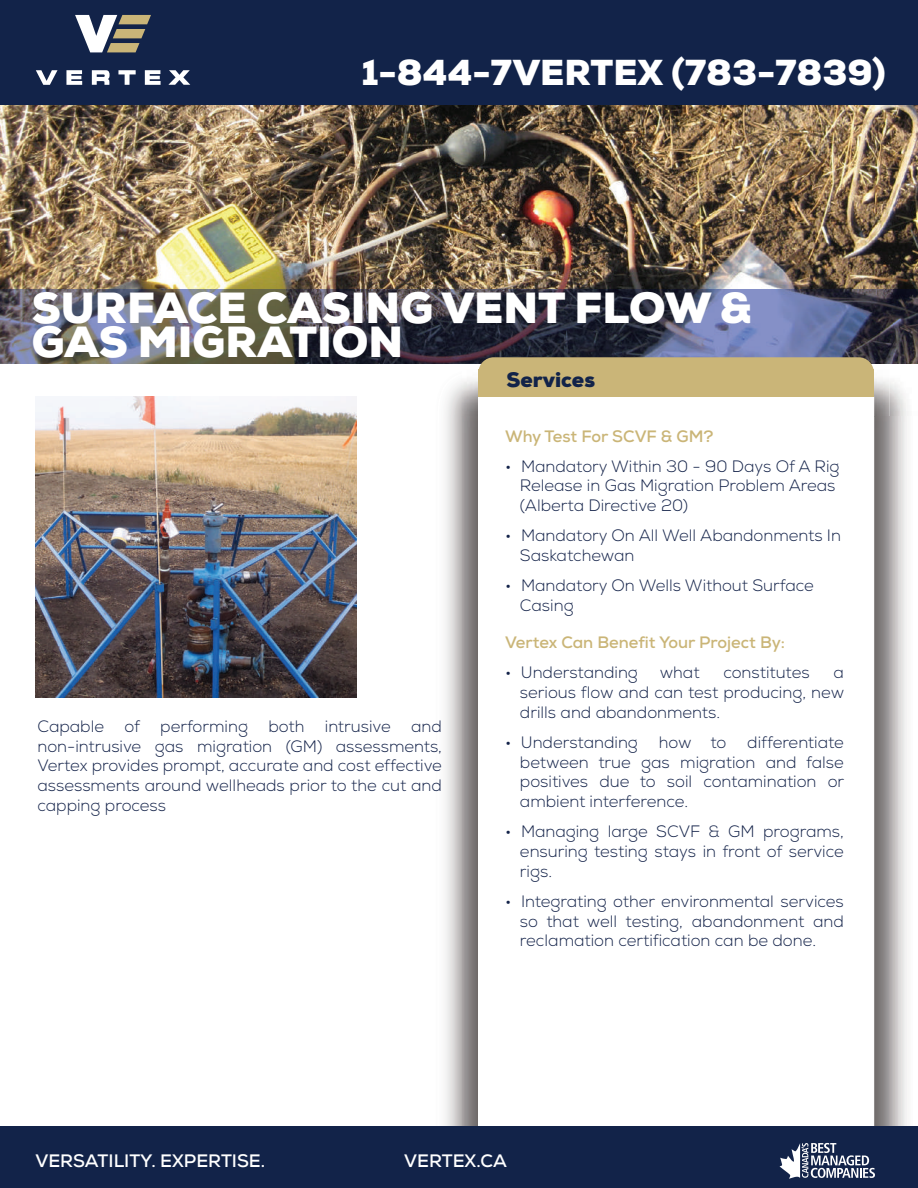
<style>
.page{position:relative;width:918px;height:1188px;background:#fff}
.page>*{position:absolute;margin:0;border:0;box-sizing:border-box;transform-origin:0 0}
.t1{font:900 43.5px/34.5px "Nexa";color:#fff}
.t2{font:900 36px "Nexa";color:#fff}
.t3{font:900 21px "Nexa";color:#122349}
.t4{font:700 18px "Nexa";color:#fff}
.t5{font:300 16.5px/19.8px "Nexa";color:#132249;text-align:justify}
.t6{font:700 16.5px "Nexa";color:#cab577}
</style>
<div class="page">
<div style="left:0;top:0;width:918px;height:106px;background:#122349"></div>
<svg style="left:75px;top:15px;width:76px;height:37px"></svg>
<svg style="left:36px;top:70px;width:22px;height:15px"></svg>
<svg style="left:66px;top:70px;width:16px;height:15px"></svg>
<svg style="left:92px;top:70px;width:18px;height:15px"></svg>
<svg style="left:118px;top:70px;width:18px;height:15px"></svg>
<svg style="left:145px;top:70px;width:16px;height:15px"></svg>
<svg style="left:168px;top:70px;width:22px;height:15px"></svg>
<img style="left:0;top:105px;width:918px;height:185px">
<img style="left:0;top:290px;width:918px;height:74px">
<img style="left:35px;top:396px;width:321px;height:302px">
<img style="left:889px;top:381px;width:20px;height:35px">
<img style="left:874px;top:416px;width:33px;height:710px">
<img style="left:462px;top:365px;width:427px;height:52px">
<img style="left:462px;top:416px;width:16px;height:710px">
<div style="left:478px;top:359px;width:396px;height:781px;background:#fff;border-radius:15px"></div>
<div style="left:478px;top:357px;width:396px;height:31px;background:#cab578;border-radius:15px"></div>
<div style="left:478px;top:370px;width:396px;height:27px;background:#cab578"></div>
<div style="left:0;top:1126px;width:918px;height:62px;background:#122349"></div>
<svg style="left:779px;top:1142px;width:96px;height:37px"></svg>
<h2 class="t2" style="left:362px;top:50px;width:525px">1-844-7VERTEX (783-7839)</h2>
<h1 class="t1" style="left:32px;top:291px;width:722px">SURFACE CASING VENT FLOW &amp;<br>GAS MIGRATION</h1>
<p class="t5" style="left:38px;top:717px;width:406px">Capable of performing both intrusive and non-intrusive gas migration (GM) assessments, Vertex provides prompt, accurate and cost effective assessments around wellheads prior to the cut and capping process</p>
<p class="t3" style="left:507px;top:366px;width:90px">Services</p>
<p class="t6" style="left:505px;top:425px;width:210px">Why Test For SCVF &amp; GM?</p>
<p class="t5" style="left:520px;top:456px;width:321px;text-align:left;text-indent:-15px">• Mandatory Within 30 - 90 Days Of A Rig<br>Release in Gas Migration Problem Areas (Alberta Directive 20)</p>
<p class="t5" style="left:520px;top:526px;width:322px;text-indent:-15px">• Mandatory On All Well Abandonments In<br>Saskatchewan</p>
<p class="t5" style="left:520px;top:576px;width:295px;text-indent:-15px">• Mandatory On Wells Without Surface<br>Casing</p>
<p class="t6" style="left:505px;top:632px;width:281px">Vertex Can Benefit Your Project By:</p>
<p class="t5" style="left:505px;top:663px;width:134px">• Understanding</p>
<p class="t5" style="left:660px;top:663px;width:41px">what</p>
<p class="t5" style="left:723px;top:663px;width:88px">constitutes</p>
<p class="t5" style="left:520px;top:663px;width:326px;text-indent:313px">a serious flow and can test producing, new drills and abandonments.</p>
<p class="t5" style="left:505px;top:733px;width:134px">• Understanding</p>
<p class="t5" style="left:659px;top:733px;width:69px">how to</p>
<p class="t5" style="left:520px;top:733px;width:326px;text-indent:227px">differentiate between true gas migration and false positives due to soil contamination or ambient interference.</p>
<p class="t5" style="left:520px;top:822px;width:325px;text-indent:-15px">• Managing large SCVF &amp; GM programs, ensuring testing stays in front of service rigs.</p>
<p class="t5" style="left:520px;top:892px;width:325px;text-indent:-15px">• Integrating other environmental services so that well testing, abandonment and reclamation certification can be done.</p>
<p class="t4" style="left:35px;top:1150px;width:231px">VERSATILITY. EXPERTISE.</p>
<p class="t4" style="left:404px;top:1150px;width:104px">VERTEX.CA</p>
</div>
